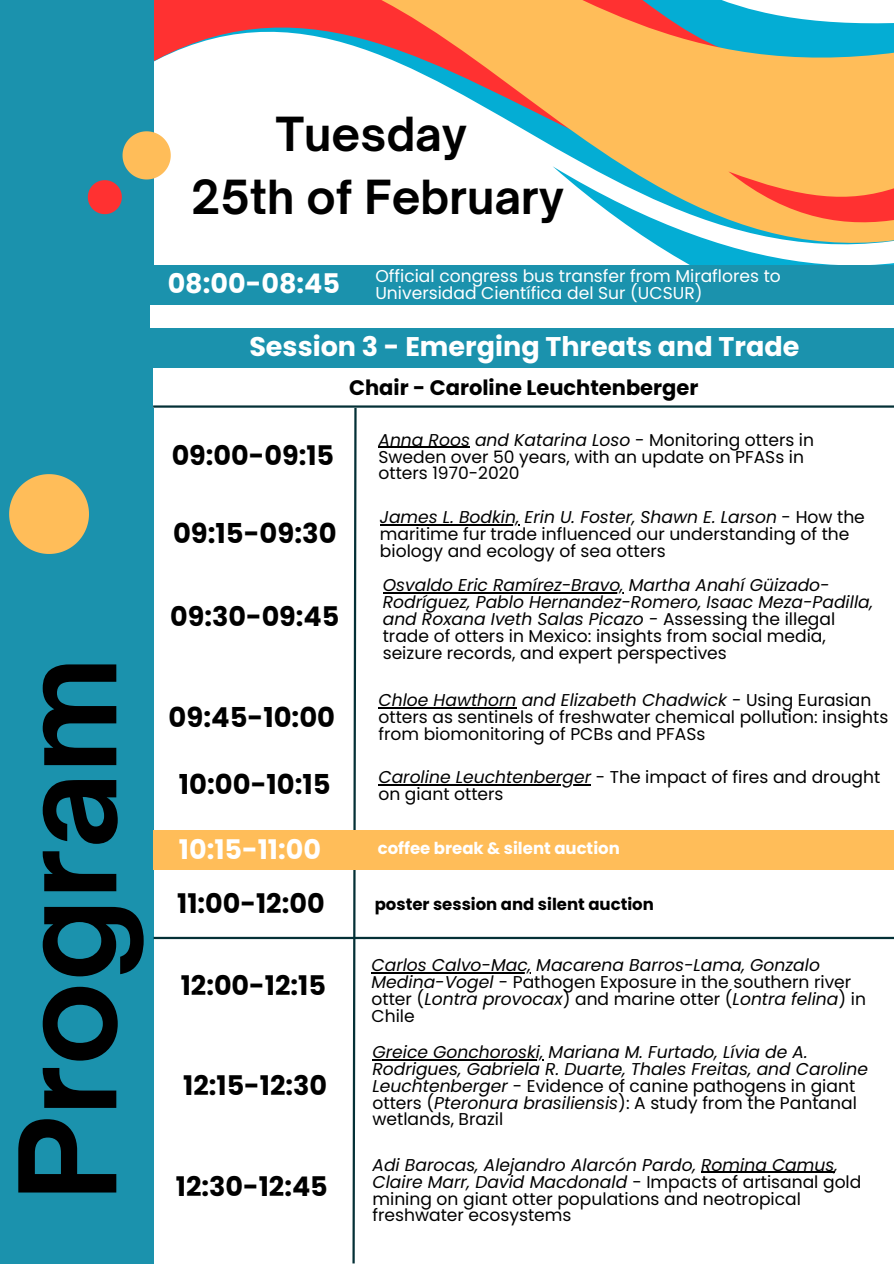
<style>
.page{position:relative;width:894px;height:1264px;background:#fff}
.page>*{position:absolute;margin:0;border:0;box-sizing:border-box;transform-origin:0 0}
.t1{font:700 128.4px "Open Sauce One";color:#000}
.t2{font:700 45px/63px "Open Sauce One";color:#000;text-align:center}
.t3{font:700 27.45px "Poppins";color:#000}
.t4{font:700 27px "Poppins";color:#000}
.t5{font:700 27px "Poppins";color:#fff}
.t6{font:700 21px "Poppins";color:#000}
.t7{font:italic 17.1px/16.8px "Poppins";color:#000}
.t8{font:17.1px/16.8px "Poppins";color:#000}
.t9{font:17.1px/16.8px "Poppins";color:#fff}
.t10{font:700 16.5px "Poppins";color:#000}
.t11{font:700 16.5px "Poppins";color:#fff}
.s1{font-style:italic}
.s2{font-style:normal}
</style>
<div class="page">
<svg style="left:153px;top:0;width:629px;height:491px"></svg>
<svg style="left:527px;top:101px;width:186px;height:164px"></svg>
<svg style="left:713px;top:16px;width:180px;height:249px;background:#d1b67c"></svg>
<div style="left:0;top:0;width:153px;height:1263px;background:#1b92ad"></div>
<svg style="left:9px;top:474px;width:80px;height:80px"></svg>
<svg style="left:351px;top:408px;width:7px;height:855px"></svg>
<div style="left:150px;top:294px;width:743px;height:40px;background:#fff"></div>
<div style="left:0;top:265px;width:893px;height:40px;background:#1b92ad"></div>
<svg style="left:88px;top:131px;width:82px;height:83px"></svg>
<hr style="left:378px;top:447px;width:92px;height:1px;background:#000">
<hr style="left:380px;top:524px;width:139px;height:1px;background:#000">
<div style="left:132px;top:328px;width:761px;height:40px;background:#1b92ad"></div>
<div style="left:153px;top:368px;width:740px;height:40px;background:#fff"></div>
<div style="left:153px;top:829px;width:740px;height:40px;background:#ffbd59"></div>
<hr style="left:153px;top:936px;width:740px;height:3px;background:#043036">
<hr style="left:371px;top:972px;width:160px;height:1px;background:#000">
<hr style="left:372px;top:1059px;width:171px;height:1px;background:#000">
<hr style="left:701px;top:1171px;width:133px;height:1px;background:#000">
<hr style="left:382px;top:592px;width:241px;height:1px;background:#000">
<hr style="left:378px;top:707px;width:138px;height:1px;background:#000">
<hr style="left:378px;top:784px;width:213px;height:1px;background:#000">
<hr style="left:153px;top:405px;width:740px;height:2px;background:#043036">
<p class="t1" style="left:-12px;top:1201px;width:546px;rotate:-90deg">Program</p>
<p class="t2" style="left:191px;top:103px;width:374px">Tuesday<br>25th of February</p>
<h1 class="t5" style="left:168px;top:265px;width:174px">08:00-08:45</h1>
<p class="t9" style="left:375px;top:267px;width:407px">Official congress bus transfer from Miraflores to<br>Universidad Científica del Sur (UCSUR)</p>
<h3 class="t5" style="left:249px;top:327px;width:551px">Session 3 - Emerging Threats and Trade</h3>
<p class="t6" style="left:349px;top:372px;width:350px">Chair - Caroline Leuchtenberger</p>
<p class="t4" style="left:172px;top:437px;width:164px">09:00-09:15</p>
<h4 class="t3" style="left:173px;top:514px;width:165px">09:15-09:30</h4>
<h3 class="t4" style="left:170px;top:597px;width:171px">09:30-09:45</h3>
<h3 class="t3" style="left:168px;top:697px;width:168px">09:45-10:00</h3>
<h3 class="t8" style="left:378px;top:431px;width:437px"><span class="s1">Anna Roos and Katarina Loso</span> - Monitoring otters in<br>Sweden over 50 years, with an update on PFASs in otters 1970-2020</h3>
<p class="t8" style="left:380px;top:508px;width:486px"><span class="s1">James L. Bodkin, Erin U. Foster, Shawn E. Larson</span> - How the maritime fur trade influenced our understanding of the biology and ecology of sea otters</p>
<p class="t7" style="left:382px;top:576px;width:492px">Osvaldo Eric Ramírez-Bravo, Martha Anahí Güizado-Rodríguez, Pablo Hernandez-Romero, Isaac Meza-Padilla, and Roxana Iveth Salas Picazo <span class="s2">- Assessing the illegal trade of otters in Mexico: insights from social media, seizure records, and expert perspectives</span></p>
<h5 class="t8" style="left:378px;top:691px;width:511px"><span class="s1">Chloe Hawthorn and Elizabeth Chadwick</span> - Using Eurasian otters as sentinels of freshwater chemical pollution: insights from biomonitoring of PCBs and PFASs</h5>
<h3 class="t3" style="left:179px;top:765px;width:153px">10:00-10:15</h3>
<h3 class="t8" style="left:378px;top:768px;width:503px"><span class="s1">Caroline Leuchtenberger</span> - The impact of fires and drought on giant otters</h3>
<p class="t5" style="left:179px;top:831px;width:143px">10:15-11:00</p>
<h2 class="t11" style="left:377px;top:837px;width:243px">coffee break &amp; silent auction</h2>
<h5 class="t4" style="left:177px;top:884px;width:149px">11:00-12:00</h5>
<p class="t10" style="left:374px;top:892px;width:280px">poster session and silent auction</p>
<h3 class="t4" style="left:181px;top:966px;width:147px">12:00-12:15</h3>
<h3 class="t4" style="left:183px;top:1066px;width:145px">12:15-12:30</h3>
<p class="t4" style="left:176px;top:1167px;width:153px">12:30-12:45</p>
<p class="t7" style="left:371px;top:956px;width:496px">Carlos Calvo-Mac, Macarena Barros-Lama, Gonzalo Medina-Vogel <span class="s2">- Pathogen Exposure in the southern river otter (</span>Lontra provocax<span class="s2">) and marine otter (</span>Lontra felina<span class="s2">) in Chile</span></p>
<p class="t7" style="left:372px;top:1043px;width:497px">Greice Gonchoroski, Mariana M. Furtado, Lívia de A.<br>Rodrigues, Gabriela R. Duarte, Thales Freitas, and Caroline Leuchtenberger <span class="s2">- Evidence of canine pathogens in giant otters (</span>Pteronura brasiliensis<span class="s2">): A study from the Pantanal wetlands, Brazil</span></p>
<h3 class="t7" style="left:372px;top:1156px;width:466px">Adi Barocas, Alejandro Alarcón Pardo, Romina Camus,</h3>
<p class="t8" style="left:372px;top:1173px;width:490px"><span class="s1">Claire Marr, David Macdonald</span> - Impacts of artisanal gold mining on giant otter populations and neotropical freshwater ecosystems</p>
</div>
